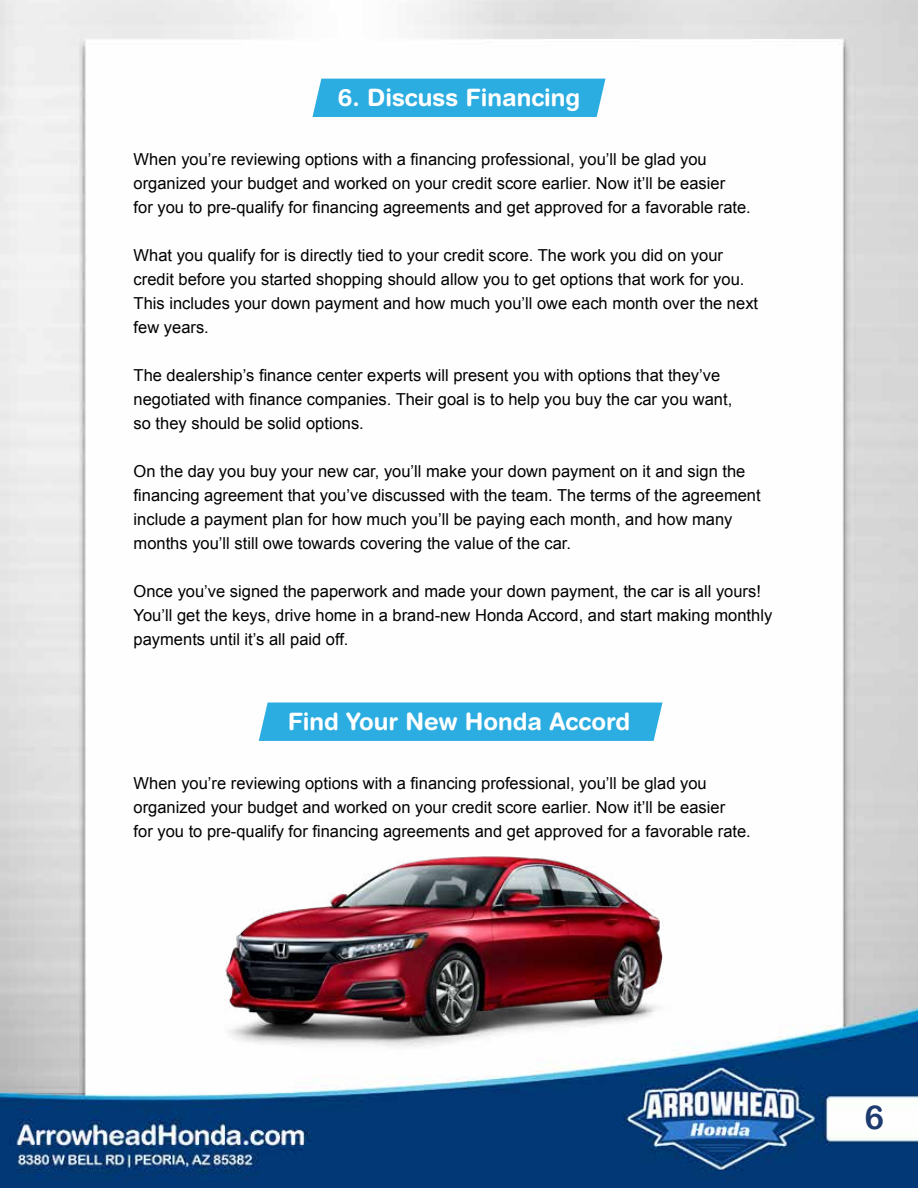
<style>
.page{position:relative;width:918px;height:1188px;background:#fff}
.page>*{position:absolute;margin:0;border:0;box-sizing:border-box;transform-origin:0 0}
.t1{font:33px "Arial Rounded MT Bold";color:#1e3b6f}
.t2{font:700 24px "Helvetica Rounded LT Std";color:#fff}
.t3{font:16.5px/24px "Arial";color:#000101}
</style>
<div class="page">
<img style="left:0;top:0;width:918px;height:1188px">
<div style="left:312px;top:79px;width:294px;height:38px;background:#2cade1"></div>
<div style="left:259px;top:703px;width:404px;height:38px;background:#2cade1"></div>
<img style="left:165px;top:788px;width:579px;height:328px">
<h2 class="t2" style="left:338px;top:83px;width:244px">6. Discuss Financing</h2>
<p class="t3" style="left:134px;top:147px;width:619px">When you’re reviewing options with a financing professional, you’ll be glad you organized your budget and worked on your credit score earlier. Now it’ll be easier<br>for you to pre-qualify for financing agreements and get approved for a favorable rate.</p>
<p class="t3" style="left:134px;top:243px;width:626px">What you qualify for is directly tied to your credit score. The work you did on your credit before you started shopping should allow you to get options that work for you.<br>This includes your down payment and how much you’ll owe each month over the next few years.</p>
<p class="t3" style="left:134px;top:363px;width:600px">The dealership’s finance center experts will present you with options that they’ve negotiated with finance companies. Their goal is to help you buy the car you want, so they should be solid options.</p>
<p class="t3" style="left:134px;top:459px;width:629px">On the day you buy your new car, you’ll make your down payment on it and sign the financing agreement that you’ve discussed with the team. The terms of the agreement include a payment plan for how much you’ll be paying each month, and how many months you’ll still owe towards covering the value of the car.</p>
<p class="t3" style="left:134px;top:579px;width:640px">Once you’ve signed the paperwork and made your down payment, the car is all yours!<br>You’ll get the keys, drive home in a brand-new Honda Accord, and start making monthly payments until it’s all paid off.</p>
<h2 class="t2" style="left:288px;top:706px;width:344px">Find Your New Honda Accord</h2>
<p class="t3" style="left:134px;top:771px;width:619px">When you’re reviewing options with a financing professional, you’ll be glad you organized your budget and worked on your credit score earlier. Now it’ll be easier<br>for you to pre-qualify for financing agreements and get approved for a favorable rate.</p>
<h1 class="t1" style="left:864px;top:1098px;width:21px">6</h1>
</div>
